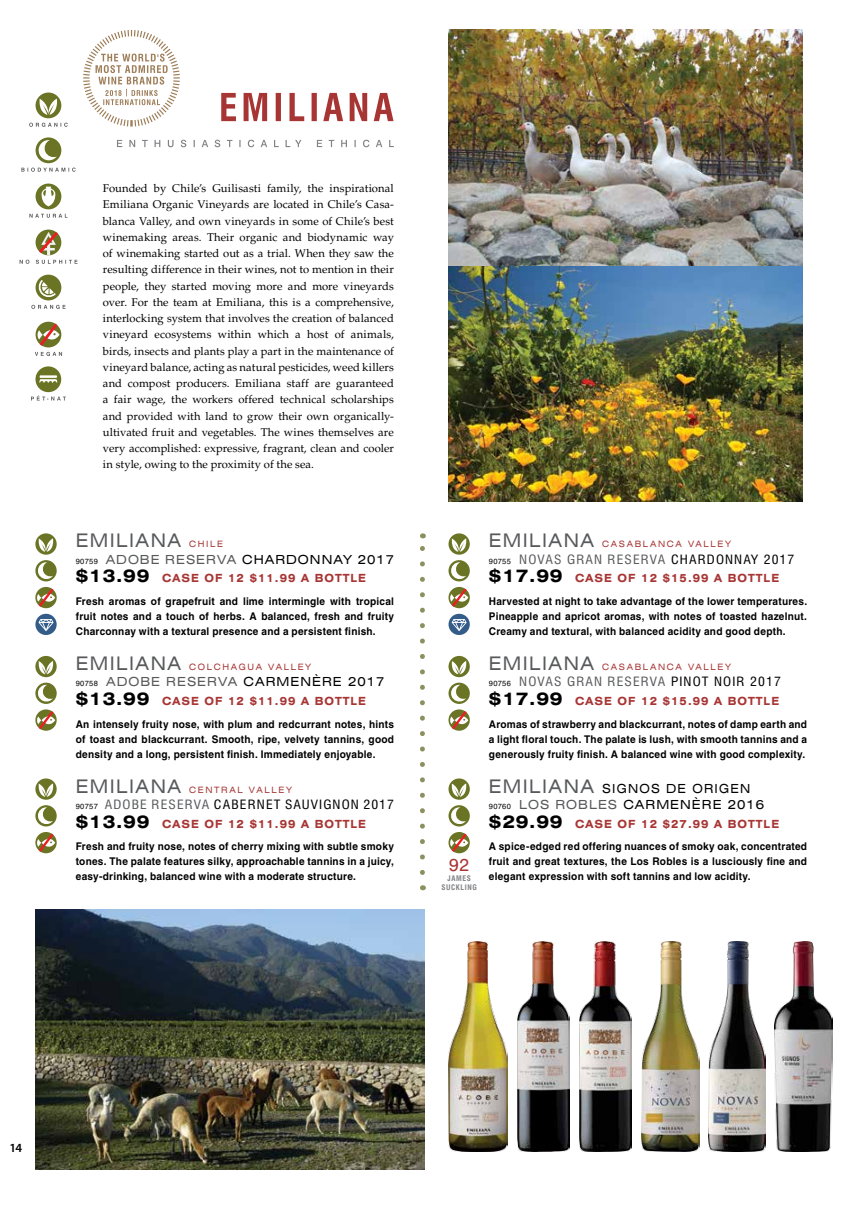
<style>
.page{position:relative;width:851px;height:1205px;background:#fff}
.page>*{position:absolute;margin:0;border:0;box-sizing:border-box;transform-origin:0 0}
.t1{font:expanded 18.75px "Swiss 721 BT";letter-spacing:.08em;color:#58595b;scale:.95 1}
.t2{font:17.5px "Swiss 721 BT";color:#a73534}
.t3{font:condensed 12.5px "Swiss 721 BT";letter-spacing:.08em;color:#58595b;scale:1.1 1}
.t4{font:expanded 12.5px "Swiss 721 BT";letter-spacing:.08em;color:#000}
.t5{font:expanded 12.5px/16.2px "Swiss 721 BT";letter-spacing:.08em;color:#000;scale:.95 1}
.t6{font:condensed 12.5px "Swiss 721 BT";letter-spacing:.08em;color:#000;scale:1.1 1}
.t7{font:600 12.5px "Myriad Pro";color:#000}
.t8{font:11.25px/16.2px "Palatino";letter-spacing:.005em;color:#000;text-align:justify}
.t9{font:700 expanded 11.25px "Swiss 721 BT";letter-spacing:.1em;color:#a73534;scale:.9 1}
.t10{font:700 10.62px/15px "Helvetica";letter-spacing:.02em;color:#000;text-align:justify;scale:.95 1}
.t11{font:expanded 8.75px "Swiss 721 BT";letter-spacing:.2em;color:#a73534;scale:.95 1}
.t12{font:700 condensed 7.5px/8.8px "Swiss 721 BT";letter-spacing:.075em;color:#808285;text-align:center}
.s1{font-size:8.75px;color:#a73534}
.s2{font-family:"Helvetica";font-stretch:normal;font-size:7.5px}
.s3{color:#58595b}
.s4{font-size:17.5px;color:#000}
.s5{font-size:18.75px;color:#58595b}
.s6{font-family:"Helvetica";font-stretch:normal;font-size:7.5px;color:#000}
.s7{color:#000}
</style>
<div class="page">
<img style="left:35px;top:909px;width:390px;height:260px">
<svg style="left:221px;top:93px;width:172px;height:28px"></svg>
<svg style="left:117px;top:140px;width:277px;height:7px"></svg>
<div style="left:36px;top:322px;width:25px;height:25px;background:#6b7424;border-radius:50%"></div>
<svg style="left:37px;top:324px;width:23px;height:22px"></svg>
<div style="left:36px;top:230px;width:25px;height:25px;background:#6b7424;border-radius:50%"></div>
<div style="left:36px;top:137px;width:25px;height:26px;background:#6b7424;border-radius:50%"></div>
<svg style="left:37px;top:140px;width:20px;height:22px"></svg>
<div style="left:36px;top:184px;width:25px;height:25px;background:#6b7424;border-radius:50%"></div>
<svg style="left:41px;top:187px;width:15px;height:19px"></svg>
<div style="left:36px;top:93px;width:25px;height:25px;background:#6b7424;border-radius:50%"></div>
<svg style="left:39px;top:99px;width:19px;height:16px"></svg>
<div style="left:36px;top:275px;width:25px;height:25px;background:#6b7424;border-radius:50%"></div>
<svg style="left:38px;top:280px;width:18px;height:18px"></svg>
<div style="left:35px;top:366px;width:26px;height:26px;background:#6b7424;border-radius:50%"></div>
<svg style="left:39px;top:375px;width:19px;height:8px"></svg>
<svg style="left:29px;top:123px;width:39px;height:4px"></svg>
<svg style="left:21px;top:168px;width:55px;height:4px"></svg>
<svg style="left:29px;top:214px;width:39px;height:4px"></svg>
<svg style="left:20px;top:232px;width:57px;height:32px"></svg>
<svg style="left:31px;top:305px;width:35px;height:4px"></svg>
<svg style="left:35px;top:352px;width:27px;height:4px"></svg>
<svg style="left:31px;top:395px;width:35px;height:5px"></svg>
<svg style="left:83px;top:30px;width:97px;height:97px"></svg>
<svg style="left:420px;top:533px;width:5px;height:339px"></svg>
<svg style="left:35px;top:560px;width:22px;height:21px"></svg>
<svg style="left:37px;top:562px;width:16px;height:18px"></svg>
<svg style="left:35px;top:533px;width:22px;height:22px"></svg>
<svg style="left:38px;top:538px;width:16px;height:14px"></svg>
<svg style="left:35px;top:587px;width:22px;height:21px"></svg>
<svg style="left:36px;top:588px;width:19px;height:19px"></svg>
<svg style="left:35px;top:682px;width:22px;height:22px"></svg>
<svg style="left:37px;top:685px;width:16px;height:18px"></svg>
<svg style="left:35px;top:656px;width:22px;height:21px"></svg>
<svg style="left:38px;top:661px;width:16px;height:13px"></svg>
<svg style="left:35px;top:709px;width:22px;height:22px"></svg>
<svg style="left:36px;top:711px;width:19px;height:18px"></svg>
<svg style="left:35px;top:805px;width:22px;height:21px"></svg>
<svg style="left:37px;top:807px;width:16px;height:18px"></svg>
<svg style="left:35px;top:778px;width:22px;height:22px"></svg>
<svg style="left:38px;top:783px;width:16px;height:14px"></svg>
<svg style="left:35px;top:832px;width:22px;height:21px"></svg>
<svg style="left:36px;top:833px;width:19px;height:19px"></svg>
<svg style="left:35px;top:614px;width:22px;height:21px"></svg>
<svg style="left:38px;top:619px;width:16px;height:12px"></svg>
<svg style="left:448px;top:560px;width:21px;height:21px"></svg>
<svg style="left:450px;top:562px;width:16px;height:18px"></svg>
<svg style="left:448px;top:533px;width:21px;height:22px"></svg>
<svg style="left:451px;top:538px;width:16px;height:14px"></svg>
<svg style="left:448px;top:587px;width:21px;height:21px"></svg>
<svg style="left:449px;top:588px;width:19px;height:19px"></svg>
<svg style="left:448px;top:682px;width:21px;height:22px"></svg>
<svg style="left:450px;top:685px;width:16px;height:18px"></svg>
<div style="left:448px;top:656px;width:21px;height:21px;background:#6b7424;border-radius:50%"></div>
<svg style="left:451px;top:661px;width:16px;height:13px"></svg>
<svg style="left:448px;top:709px;width:21px;height:22px"></svg>
<svg style="left:449px;top:711px;width:19px;height:18px"></svg>
<svg style="left:448px;top:805px;width:21px;height:21px"></svg>
<svg style="left:450px;top:807px;width:16px;height:18px"></svg>
<svg style="left:448px;top:778px;width:21px;height:22px"></svg>
<svg style="left:451px;top:783px;width:16px;height:14px"></svg>
<svg style="left:448px;top:832px;width:21px;height:21px"></svg>
<svg style="left:449px;top:833px;width:19px;height:19px"></svg>
<div style="left:448px;top:614px;width:21px;height:21px;background:#345c89;border-radius:50%"></div>
<svg style="left:451px;top:619px;width:15px;height:12px"></svg>
<img style="left:579px;top:941px;width:52px;height:210px">
<img style="left:517px;top:941px;width:52px;height:210px">
<img style="left:448px;top:941px;width:59px;height:210px">
<img style="left:774px;top:941px;width:57px;height:210px">
<img style="left:641px;top:941px;width:58px;height:211px">
<img style="left:708px;top:941px;width:57px;height:210px">
<img style="left:448px;top:30px;width:354px;height:472px">
<p class="t8" style="left:103px;top:180px;width:292px">Founded by Chile’s Guilisasti family, the inspirational Emiliana Organic Vineyards are located in Chile’s Casa&shy;blanca Valley, and own vineyards in some of Chile’s best winemaking areas. Their organic and biodynamic way of winemaking started out as a trial. When they saw the resulting difference in their wines, not to mention in their people, they started moving more and more vineyards over. For the team at Emiliana, this is a comprehensive, interlocking system that involves the creation of balanced vineyard ecosystems within which a host of animals, birds, insects and plants play a part in the maintenance of vineyard balance, acting as natural pesticides, weed killers and compost producers. Emiliana staff are guaranteed a fair wage, the workers offered technical scholarships and provided with land to grow their own organically&shy;ultivated fruit and vegetables. The wines themselves are very accomplished: expressive, fragrant, clean and cooler in style, owing to the proximity of the sea.</p>
<h1 class="t1" style="left:76px;top:529px;width:156px">EMILIANA <span class="s1">CHILE</span></h1>
<p class="t4" style="left:76px;top:552px;width:320px"><span class="s2">90759</span> <span class="s3">ADOBE RESERVA</span> CHARDONNAY 2017</p>
<p class="t9" style="left:76px;top:572px;width:324px"><span class="s4">$13.99</span> CASE OF 12 $11.99 A BOTTLE</p>
<p class="t10" style="left:76px;top:593px;width:336px">Fresh aromas of grapefruit and lime intermingle with tropical fruit notes and a touch of herbs. A balanced, fresh and fruity Charconnay with a textural presence and a persistent finish.</p>
<p class="t11" style="left:76px;top:661px;width:249px"><span class="s5">EMILIANA</span> COLCHAGUA VALLEY</p>
<p class="t4" style="left:76px;top:674px;width:310px"><span class="s2">90758</span> <span class="s3">ADOBE RESERVA</span> CARMENÈRE 2017</p>
<p class="t9" style="left:76px;top:694px;width:324px"><span class="s4">$13.99</span> CASE OF 12 $11.99 A BOTTLE</p>
<p class="t10" style="left:76px;top:716px;width:336px">An intensely fruity nose, with plum and redcurrant notes, hints of toast and blackcurrant. Smooth, ripe, velvety tannins, good density and a long, persistent finish. Immediately enjoyable.</p>
<p class="t11" style="left:76px;top:784px;width:229px"><span class="s5">EMILIANA</span> CENTRAL VALLEY</p>
<p class="t6" style="left:76px;top:797px;width:291px"><span class="s2">90757</span> <span class="s3">ADOBE RESERVA</span> CABERNET SAUVIGNON 2017</p>
<p class="t9" style="left:76px;top:817px;width:324px"><span class="s4">$13.99</span> CASE OF 12 $11.99 A BOTTLE</p>
<p class="t10" style="left:76px;top:838px;width:336px">Fresh and fruity nose, notes of cherry mixing with subtle smoky tones. The palate features silky, approachable tannins in a juicy, easy-drinking, balanced wine with a moderate structure.</p>
<h2 class="t2" style="left:449px;top:854px;width:22px">92</h2>
<p class="t12" style="left:441px;top:874px;width:37px">JAMES<br>SUCKLING</p>
<p class="t11" style="left:489px;top:539px;width:256px"><span class="s5">EMILIANA</span> CASABLANCA VALLEY</p>
<p class="t3" style="left:489px;top:552px;width:279px"><span class="s6">90755</span> NOVAS GRAN RESERVA <span class="s7">CHARDONNAY 2017</span></p>
<p class="t9" style="left:489px;top:572px;width:324px"><span class="s4">$17.99</span> CASE OF 12 $15.99 A BOTTLE</p>
<p class="t10" style="left:489px;top:593px;width:336px">Harvested at night to take advantage of the lower temperatures.<br>Pineapple and apricot aromas, with notes of toasted hazelnut.<br>Creamy and textural, with balanced acidity and good depth.</p>
<p class="t11" style="left:489px;top:662px;width:256px"><span class="s5">EMILIANA</span> CASABLANCA VALLEY</p>
<p class="t3" style="left:489px;top:674px;width:267px"><span class="s6">90756</span> NOVAS GRAN RESERVA <span class="s7">PINOT NOIR 2017</span></p>
<p class="t9" style="left:489px;top:694px;width:324px"><span class="s4">$17.99</span> CASE OF 12 $15.99 A BOTTLE</p>
<p class="t10" style="left:489px;top:716px;width:336px">Aromas of strawberry and blackcurrant, notes of damp earth and a light floral touch. The palate is lush, with smooth tannins and a generously fruity finish. A balanced wine with good complexity.</p>
<p class="t5" style="left:489px;top:780px;width:291px"><span class="s5">EMILIANA</span> SIGNOS DE ORIGEN<br><span class="s2">90760</span> <span class="s3">LOS ROBLES</span> CARMENÈRE 2016</p>
<p class="t9" style="left:489px;top:817px;width:324px"><span class="s4">$29.99</span> CASE OF 12 $27.99 A BOTTLE</p>
<p class="t10" style="left:489px;top:838px;width:336px">A spice-edged red offering nuances of smoky oak, concentrated fruit and great textures, the Los Robles is a lusciously fine and elegant expression with soft tannins and low acidity.</p>
<p class="t7" style="left:10px;top:1139px;width:14px">14</p>
</div>
